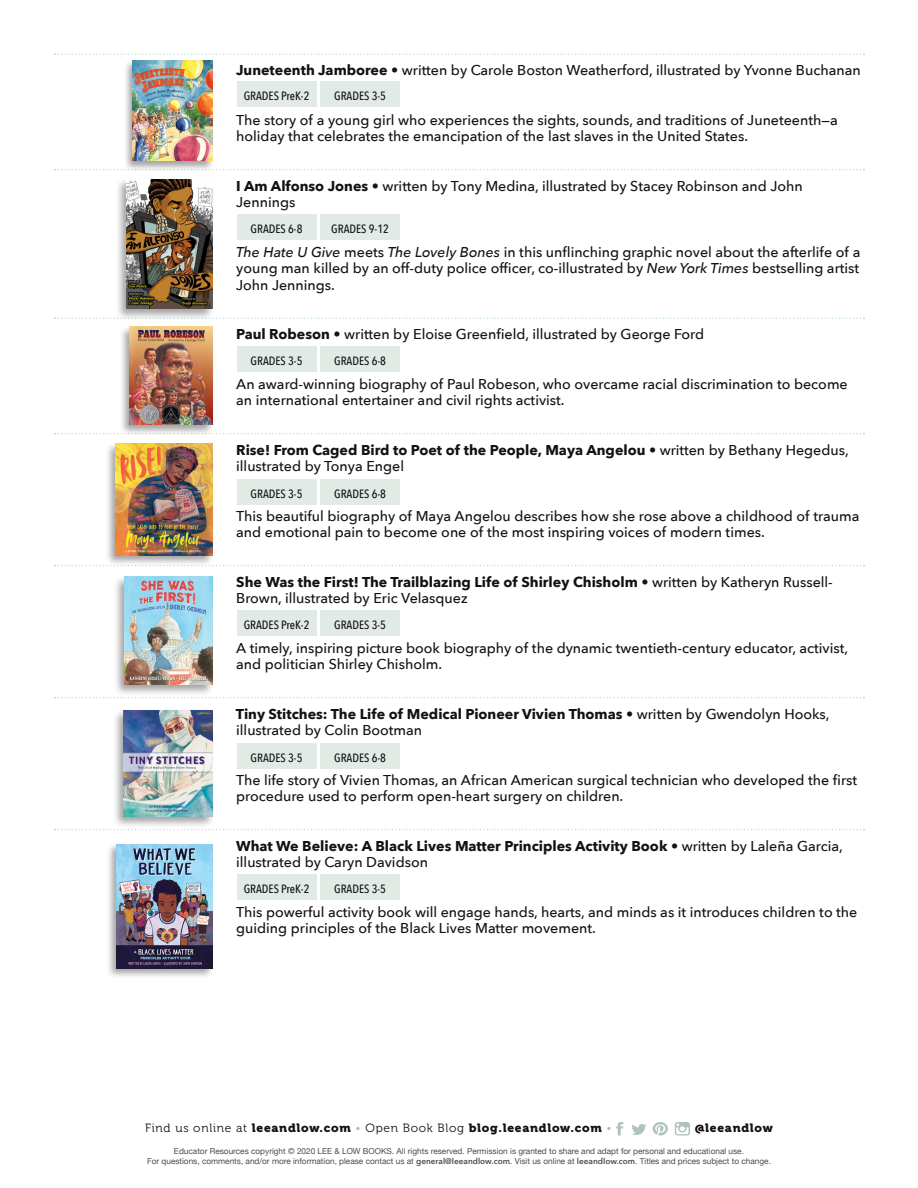
<style>
.page{position:relative;width:918px;height:1188px;background:#fff}
.page>*{position:absolute;margin:0;border:0;box-sizing:border-box;transform-origin:0 0}
.t1{font:500 14.25px/16.5px "Avenir Next";color:#121212}
.t2{font:700 14.25px/16.5px "Avenir Next";color:#121212}
.t3{font:500 12px "Avenir Next Condensed";color:#121212}
.t4{font:12px "Museo 900";letter-spacing:.06em;color:#121212}
.t5{font:8.25px/9.9px "Helvetica Neue";color:#4a4c4b;text-align:center}
.s1{font-weight:700}
.s2{font-style:italic}
.s3{font-weight:500}
.s4{font-family:"Museo 300"}
.s5{font-family:"Museo 100";color:#b3b5b4}
.s6{font-family:"Avenir Next";font-weight:600}
</style>
<div class="page">
<svg style="left:55px;top:54px;width:809px;height:1px"></svg>
<svg style="left:55px;top:169px;width:809px;height:1px"></svg>
<svg style="left:55px;top:318px;width:809px;height:1px"></svg>
<svg style="left:55px;top:433px;width:809px;height:1px"></svg>
<svg style="left:55px;top:565px;width:809px;height:1px"></svg>
<svg style="left:55px;top:697px;width:809px;height:1px"></svg>
<svg style="left:55px;top:829px;width:809px;height:1px"></svg>
<div style="left:123px;top:59px;width:92px;height:113px;background:#121212;opacity:.39"></div>
<img style="left:133px;top:61px;width:79px;height:100px">
<div style="left:115px;top:178px;width:100px;height:143px;background:#121212;opacity:.39"></div>
<img style="left:126px;top:180px;width:86px;height:129px">
<div style="left:119px;top:325px;width:96px;height:111px;background:#121212;opacity:.39"></div>
<img style="left:129px;top:327px;width:83px;height:97px">
<div style="left:105px;top:441px;width:110px;height:126px;background:#121212;opacity:.39"></div>
<img style="left:116px;top:444px;width:96px;height:112px">
<div style="left:113px;top:575px;width:102px;height:122px;background:#121212;opacity:.39"></div>
<img style="left:124px;top:577px;width:88px;height:108px">
<div style="left:112px;top:709px;width:103px;height:119px;background:#121212;opacity:.39"></div>
<img style="left:124px;top:710px;width:88px;height:106px">
<div style="left:106px;top:842px;width:109px;height:137px;background:#121212;opacity:.39"></div>
<img style="left:117px;top:844px;width:95px;height:124px">
<div style="left:237px;top:82px;width:79px;height:25px;background:#e1eae5"></div>
<div style="left:320px;top:82px;width:80px;height:25px;background:#e1eae5"></div>
<div style="left:237px;top:214px;width:79px;height:25px;background:#e1eae5"></div>
<div style="left:320px;top:214px;width:80px;height:25px;background:#e1eae5"></div>
<div style="left:237px;top:346px;width:79px;height:26px;background:#e1eae5"></div>
<div style="left:320px;top:346px;width:80px;height:26px;background:#e1eae5"></div>
<div style="left:237px;top:479px;width:79px;height:25px;background:#e1eae5"></div>
<div style="left:320px;top:479px;width:80px;height:25px;background:#e1eae5"></div>
<div style="left:237px;top:610px;width:79px;height:26px;background:#e1eae5"></div>
<div style="left:320px;top:610px;width:80px;height:26px;background:#e1eae5"></div>
<div style="left:237px;top:743px;width:79px;height:26px;background:#e1eae5"></div>
<div style="left:320px;top:743px;width:80px;height:26px;background:#e1eae5"></div>
<div style="left:237px;top:874px;width:79px;height:26px;background:#e1eae5"></div>
<div style="left:320px;top:874px;width:80px;height:26px;background:#e1eae5"></div>
<svg style="left:675px;top:1122px;width:15px;height:13px"></svg>
<svg style="left:616px;top:1122px;width:8px;height:13px"></svg>
<svg style="left:632px;top:1124px;width:14px;height:11px"></svg>
<svg style="left:653px;top:1122px;width:15px;height:13px"></svg>
<p class="t1" style="left:236px;top:61px;width:626px"><span class="s1">Juneteenth Jamboree</span> • written by Carole Boston Weatherford, illustrated by Yvonne Buchanan</p>
<p class="t1" style="left:236px;top:111px;width:603px">The story of a young girl who experiences the sights, sounds, and traditions of Juneteenth—a holiday that celebrates the emancipation of the last slaves in the United States.</p>
<p class="t1" style="left:236px;top:177px;width:568px"><span class="s1">I Am Alfonso Jones</span> • written by Tony Medina, illustrated by Stacey Robinson and John<br>Jennings</p>
<p class="t1" style="left:236px;top:243px;width:626px;text-align:justify"><span class="s2">The Hate U Give</span> meets <span class="s2">The Lovely Bones</span> in this unflinching graphic novel about the afterlife of a young man killed by an off-duty police officer, co-illustrated by <span class="s2">New York Times</span> bestselling artist John Jennings.</p>
<p class="t1" style="left:236px;top:325px;width:469px"><span class="s1">Paul Robeson</span> • written by Eloise Greenfield, illustrated by George Ford</p>
<p class="t1" style="left:236px;top:375px;width:613px">An award-winning biography of Paul Robeson, who overcame racial discrimination to become an international entertainer and civil rights activist.</p>
<p class="t1" style="left:236px;top:441px;width:614px"><span class="s1">Rise! From Caged Bird to Poet of the People, Maya Angelou</span> • written by Bethany Hegedus, illustrated by Tonya Engel</p>
<p class="t1" style="left:236px;top:507px;width:625px">This beautiful biography of Maya Angelou describes how she rose above a childhood of trauma and emotional pain to become one of the most inspiring voices of modern times.</p>
<p class="t1" style="left:236px;top:573px;width:598px"><span class="s1">She Was the First! The Trailblazing Life of Shirley Chisholm</span> • written by Katheryn Russell-<br>Brown, illustrated by Eric Velasquez</p>
<p class="t1" style="left:236px;top:639px;width:613px">A timely, inspiring picture book biography of the dynamic twentieth-century educator, activist, and politician Shirley Chisholm.</p>
<p class="t1" style="left:236px;top:705px;width:595px"><span class="s1">Tiny Stitches: The Life of Medical Pioneer Vivien Thomas</span> • written by Gwendolyn Hooks, illustrated by Colin Bootman</p>
<p class="t1" style="left:236px;top:771px;width:623px">The life story of Vivien Thomas, an African American surgical technician who developed the first procedure used to perform open-heart surgery on children.</p>
<p class="t2" style="left:236px;top:837px;width:608px">What We Believe: A Black Lives Matter Principles Activity Book <span class="s3">• written by Laleña Garcia, illustrated by Caryn Davidson</span></p>
<p class="t1" style="left:236px;top:903px;width:623px">This powerful activity book will engage hands, hearts, and minds as it introduces children to the guiding principles of the Black Lives Matter movement.</p>
<p class="t3" style="left:244px;top:89px;width:67px">GRADES PreK-2</p>
<p class="t3" style="left:334px;top:89px;width:53px">GRADES 3-5</p>
<p class="t3" style="left:251px;top:221px;width:53px">GRADES 6-8</p>
<p class="t3" style="left:331px;top:221px;width:59px">GRADES 9-12</p>
<p class="t3" style="left:251px;top:353px;width:53px">GRADES 3-5</p>
<p class="t3" style="left:334px;top:353px;width:53px">GRADES 6-8</p>
<p class="t3" style="left:251px;top:486px;width:53px">GRADES 3-5</p>
<p class="t3" style="left:334px;top:486px;width:53px">GRADES 6-8</p>
<p class="t3" style="left:244px;top:617px;width:67px">GRADES PreK-2</p>
<p class="t3" style="left:334px;top:617px;width:53px">GRADES 3-5</p>
<p class="t3" style="left:251px;top:750px;width:53px">GRADES 3-5</p>
<p class="t3" style="left:334px;top:750px;width:53px">GRADES 6-8</p>
<p class="t3" style="left:244px;top:882px;width:67px">GRADES PreK-2</p>
<p class="t3" style="left:334px;top:882px;width:53px">GRADES 3-5</p>
<p class="t4" style="left:145px;top:1121px;width:468px"><span class="s4">Find us online at</span> leeandlow.com <span class="s5">•</span> <span class="s4">Open Book Blog</span> blog.leeandlow.com <span class="s5">•</span></p>
<p class="t4" style="left:695px;top:1121px;width:80px">@leeandlow</p>
<p class="t5" style="left:147px;top:1147px;width:625px">Educator Resources copyright © 2020 LEE &amp; LOW BOOKS. All rights reserved. Permission is granted to share and adapt for personal and educational use.<br>For questions, comments, and/or more information, please contact us at <span class="s6">general@leeandlow.com</span>. Visit us online at <span class="s6">leeandlow.com</span>. Titles and prices subject to change.</p>
</div>
